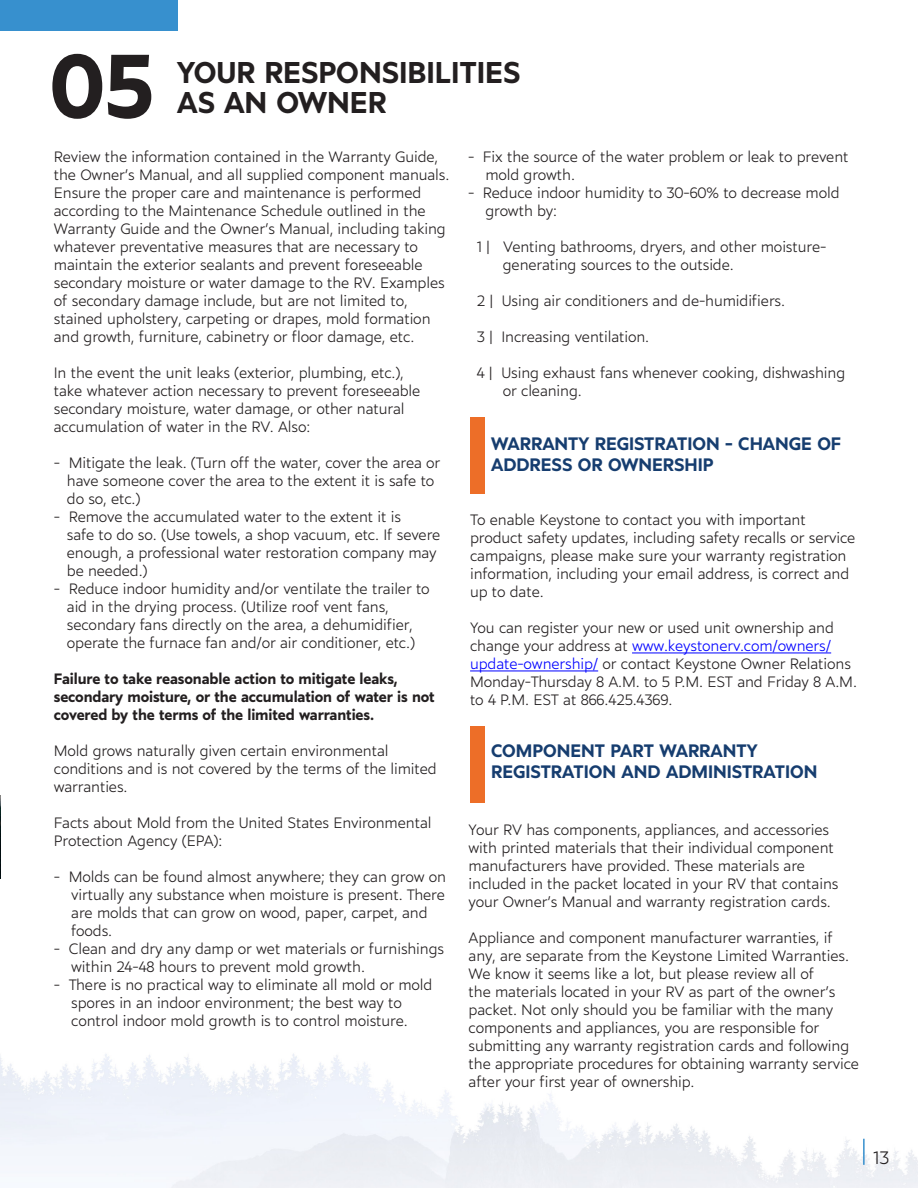
<style>
.page{position:relative;width:918px;height:1188px;background:#fff}
.page>*{position:absolute;margin:0;border:0;box-sizing:border-box;transform-origin:0 0}
.t1{font:600 90px "Marcher";color:#231f20}
.t2{font:600 30px "Marcher";color:#231f20}
.arial_normal{font:600 18px/21px "Marcher";color:#163d6f}
.t3{font:300 18px "Marcher";color:#231f20}
.t4{font:300 15px/18px "Marcher";letter-spacing:-.01em;color:#231f20}
.t5{font:600 15px/18px "Marcher";letter-spacing:-.01em;color:#231f20}
.s1{color:#00f}
</style>
<div class="page">
<img style="left:0;top:796px;width:1px;height:377px">
<img style="left:1px;top:1053px;width:917px;height:135px">
<div style="left:0;top:0;width:177px;height:30px;background:#3790ce"></div>
<div style="left:470px;top:418px;width:14px;height:76px;background:#ed6e28"></div>
<hr style="left:632px;top:653px;width:199px;height:1px;background:#00f">
<hr style="left:470px;top:671px;width:128px;height:1px;background:#00f">
<div style="left:470px;top:726px;width:14px;height:77px;background:#ed6e28"></div>
<hr style="left:863px;top:1139px;width:2px;height:26px;background:#3790ce">
<p class="t1" style="left:50px;top:14px;width:105px">05</p>
<p class="t2" style="left:177px;top:49px;width:345px">YOUR RESPONSIBILITIES</p>
<p class="t2" style="left:177px;top:79px;width:211px">AS AN OWNER</p>
<p class="t4" style="left:54px;top:147px;width:397px">Review the information contained in the Warranty Guide, the Owner’s Manual, and all supplied component manuals.<br>Ensure the proper care and maintenance is performed according to the Maintenance Schedule outlined in the Warranty Guide and the Owner’s Manual, including taking whatever preventative measures that are necessary to maintain the exterior sealants and prevent foreseeable secondary moisture or water damage to the RV. Examples of secondary damage include, but are not limited to, stained upholstery, carpeting or drapes, mold formation and growth, furniture, cabinetry or floor damage, etc.</p>
<p class="t4" style="left:54px;top:363px;width:368px">In the event the unit leaks (exterior, plumbing, etc.), take whatever action necessary to prevent foreseeable secondary moisture, water damage, or other natural accumulation of water in the RV. Also:</p>
<p class="t4" style="left:54px;top:453px;width:388px">- Mitigate the leak. (Turn off the water, cover the area or</p>
<p class="t4" style="left:67px;top:471px;width:369px">have someone cover the area to the extent it is safe to</p>
<p class="t4" style="left:67px;top:489px;width:75px">do so, etc.)</p>
<p class="t4" style="left:54px;top:507px;width:349px">- Remove the accumulated water to the extent it is</p>
<p class="t4" style="left:67px;top:525px;width:375px">safe to do so. (Use towels, a shop vacuum, etc. If severe</p>
<p class="t4" style="left:67px;top:543px;width:371px">enough, a professional water restoration company may</p>
<p class="t4" style="left:67px;top:561px;width:82px">be needed.)</p>
<p class="t4" style="left:54px;top:579px;width:377px">- Reduce indoor humidity and/or ventilate the trailer to</p>
<p class="t4" style="left:67px;top:597px;width:324px">aid in the drying process. (Utilize roof vent fans,</p>
<p class="t4" style="left:67px;top:615px;width:347px">secondary fans directly on the area, a dehumidifier,</p>
<p class="t4" style="left:67px;top:633px;width:350px">operate the furnace fan and/or air conditioner, etc.)</p>
<p class="t5" style="left:54px;top:669px;width:383px">Failure to take reasonable action to mitigate leaks, secondary moisture, or the accumulation of water is not covered by the terms of the limited warranties.</p>
<p class="t4" style="left:54px;top:741px;width:384px">Mold grows naturally given certain environmental conditions and is not covered by the terms of the limited warranties.</p>
<p class="t4" style="left:54px;top:813px;width:379px">Facts about Mold from the United States Environmental<br>Protection Agency (EPA):</p>
<p class="t4" style="left:54px;top:867px;width:394px">- Molds can be found almost anywhere; they can grow on</p>
<p class="t4" style="left:71px;top:885px;width:375px">virtually any substance when moisture is present. There</p>
<p class="t4" style="left:71px;top:903px;width:358px">are molds that can grow on wood, paper, carpet, and</p>
<p class="t4" style="left:71px;top:921px;width:42px">foods.</p>
<p class="t4" style="left:54px;top:939px;width:392px">- Clean and dry any damp or wet materials or furnishings</p>
<p class="t4" style="left:71px;top:957px;width:295px">within 24-48 hours to prevent mold growth.</p>
<p class="t4" style="left:54px;top:975px;width:380px">- There is no practical way to eliminate all mold or mold</p>
<p class="t4" style="left:71px;top:993px;width:332px">spores in an indoor environment; the best way to</p>
<p class="t4" style="left:71px;top:1011px;width:338px">control indoor mold growth is to control moisture.</p>
<p class="t4" style="left:468px;top:147px;width:382px">- Fix the source of the water problem or leak to prevent</p>
<p class="t4" style="left:485px;top:165px;width:91px">mold growth.</p>
<p class="t4" style="left:468px;top:183px;width:373px">- Reduce indoor humidity to 30-60% to decrease mold</p>
<p class="t4" style="left:485px;top:201px;width:73px">growth by:</p>
<p class="t4" style="left:477px;top:237px;width:351px">1 | Venting bathrooms, dryers, and other moisture-</p>
<p class="t4" style="left:503px;top:255px;width:233px">generating sources to the outside.</p>
<p class="t4" style="left:477px;top:291px;width:310px">2 | Using air conditioners and de-humidifiers.</p>
<p class="t4" style="left:477px;top:327px;width:174px">3 | Increasing ventilation.</p>
<p class="t4" style="left:477px;top:363px;width:370px">4 | Using exhaust fans whenever cooking, dishwashing</p>
<p class="t4" style="left:503px;top:381px;width:81px">or cleaning.</p>
<p class="arial_normal" style="left:491px;top:432px;width:352px">WARRANTY REGISTRATION - CHANGE OF<br>ADDRESS OR OWNERSHIP</p>
<p class="t4" style="left:470px;top:510px;width:387px">To enable Keystone to contact you with important product safety updates, including safety recalls or service campaigns, please make sure your warranty registration information, including your email address, is correct and up to date.</p>
<p class="t4" style="left:470px;top:618px;width:388px">You can register your new or used unit ownership and change your address at <span class="s1">www.keystonerv.com/owners/ update-ownership/</span> or contact Keystone Owner Relations Monday-Thursday 8 A.M. to 5 P.M. EST and Friday 8 A.M. to 4 P.M. EST at 866.425.4369.</p>
<p class="arial_normal" style="left:491px;top:739px;width:328px">COMPONENT PART WARRANTY<br>REGISTRATION AND ADMINISTRATION</p>
<p class="t4" style="left:469px;top:820px;width:371px">Your RV has components, appliances, and accessories with printed materials that their individual component manufacturers have provided. These materials are included in the packet located in your RV that contains your Owner’s Manual and warranty registration cards.</p>
<p class="t4" style="left:469px;top:928px;width:392px">Appliance and component manufacturer warranties, if any, are separate from the Keystone Limited Warranties.<br>We know it seems like a lot, but please review all of<br>the materials located in your RV as part of the owner’s packet. Not only should you be familiar with the many components and appliances, you are responsible for submitting any warranty registration cards and following the appropriate procedures for obtaining warranty service after your first year of ownership.</p>
<p class="t3" style="left:873px;top:1144px;width:18px">13</p>
</div>
